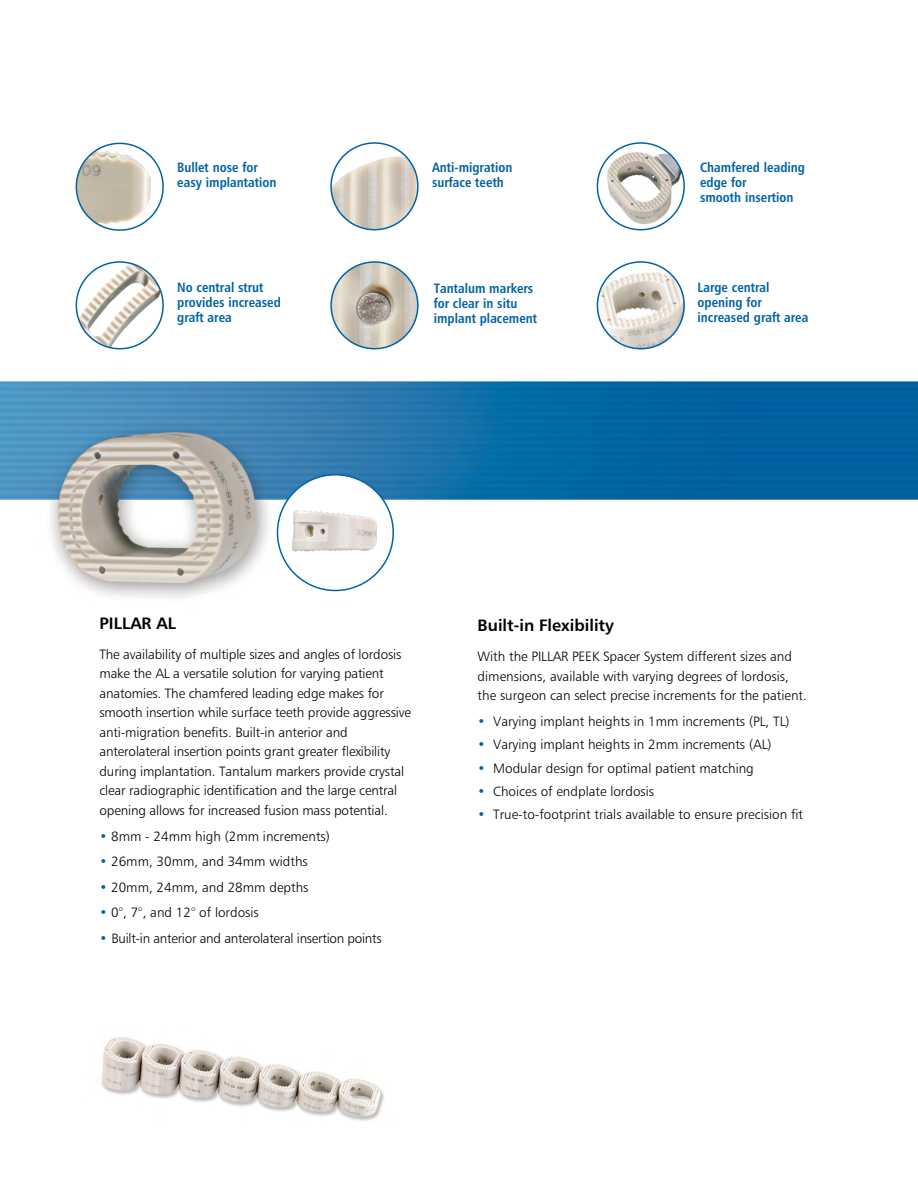
<style>
.page{position:relative;width:918px;height:1188px;background:#fff}
.page>*{position:absolute;margin:0;border:0;box-sizing:border-box;transform-origin:0 0}
.t1{font:16.5px "Humanist 777 BT Bold B";color:#000}
.t2{font:13.5px/19.5px "Humanist 777 BT Light B";letter-spacing:-.01em;color:#000}
.t3{font:13.5px/15px "Humanist 777 BT Bold Condensed B";color:#0063a4}
.s1{color:#0063a4}
</style>
<div class="page">
<img style="left:0;top:142px;width:918px;height:456px">
<div style="left:277px;top:475px;width:116px;height:115px;background:#fff;border-radius:50%"></div>
<img style="left:292px;top:510px;width:85px;height:42px">
<div style="left:277px;top:474px;width:117px;height:117px;border:2px solid #0063a4;border-radius:50%"></div>
<img style="left:101px;top:1037px;width:283px;height:84px">
<svg style="left:69px;top:254px;width:102px;height:100px"></svg>
<div style="left:76px;top:143px;width:87px;height:87px;background:#fff;border-radius:50%"></div>
<img style="left:76px;top:150px;width:75px;height:75px">
<div style="left:76px;top:143px;width:88px;height:88px;border:2px solid #0063a4;border-radius:50%"></div>
<img style="left:331px;top:143px;width:87px;height:87px;border-radius:43px">
<div style="left:330px;top:142px;width:89px;height:88px;border:2px solid #0063a4;border-radius:50%"></div>
<img style="left:598px;top:143px;width:86px;height:87px">
<div style="left:597px;top:142px;width:88px;height:88px;border:2px solid #0063a4;border-radius:50%"></div>
<img style="left:331px;top:262px;width:87px;height:87px;border-radius:43px">
<div style="left:330px;top:261px;width:89px;height:88px;border:2px solid #0063a4;border-radius:50%"></div>
<img style="left:597px;top:262px;width:87px;height:87px;border-radius:43px">
<div style="left:597px;top:261px;width:88px;height:88px;border:2px solid #0063a4;border-radius:50%"></div>
<p class="t3" style="left:177px;top:160px;width:101px">Bullet nose for easy implantation</p>
<p class="t3" style="left:432px;top:160px;width:82px">Anti-migration surface teeth</p>
<p class="t3" style="left:700px;top:160px;width:106px">Chamfered leading edge for<br>smooth insertion</p>
<p class="t3" style="left:177px;top:280px;width:105px">No central strut provides increased graft area</p>
<p class="t3" style="left:698px;top:280px;width:112px">Large central opening for increased graft area</p>
<p class="t3" style="left:434px;top:280px;width:105px">Tantalum markers for clear in situ implant placement</p>
<p class="t1" style="left:99px;top:613px;width:78px">PILLAR AL</p>
<p class="t2" style="left:99px;top:644px;width:313px">The availability of multiple sizes and angles of lordosis make the AL a versatile solution for varying patient anatomies. The chamfered leading edge makes for smooth insertion while surface teeth provide aggressive anti-migration benefits. Built-in anterior and anterolateral insertion points grant greater flexibility during implantation. Tantalum markers provide crystal clear radiographic identification and the large central opening allows for increased fusion mass potential.</p>
<p class="t2" style="left:99px;top:826px;width:232px"><span class="s1">•</span> 8mm - 24mm high (2mm increments)</p>
<p class="t2" style="left:99px;top:851px;width:210px"><span class="s1">•</span> 26mm, 30mm, and 34mm widths</p>
<p class="t2" style="left:99px;top:877px;width:211px"><span class="s1">•</span> 20mm, 24mm, and 28mm depths</p>
<p class="t2" style="left:99px;top:903px;width:161px"><span class="s1">•</span> 0°, 7°, and 12° of lordosis</p>
<p class="t2" style="left:99px;top:928px;width:284px"><span class="s1">•</span> Built-in anterior and anterolateral insertion points</p>
<p class="t1" style="left:478px;top:615px;width:138px">Built-in Flexibility</p>
<p class="t2" style="left:478px;top:647px;width:331px">With the PILLAR PEEK Spacer System different sizes and dimensions, available with varying degrees of lordosis, the surgeon can select precise increments for the patient.</p>
<p class="t2" style="left:478px;top:711px;width:313px"><span class="s1">•</span> Varying implant heights in 1mm increments (PL, TL)</p>
<p class="t2" style="left:478px;top:734px;width:296px"><span class="s1">•</span> Varying implant heights in 2mm increments (AL)</p>
<p class="t2" style="left:478px;top:758px;width:278px"><span class="s1">•</span> Modular design for optimal patient matching</p>
<p class="t2" style="left:478px;top:781px;width:178px"><span class="s1">•</span> Choices of endplate lordosis</p>
<p class="t2" style="left:478px;top:805px;width:327px"><span class="s1">•</span> True-to-footprint trials available to ensure precision fit</p>
</div>
